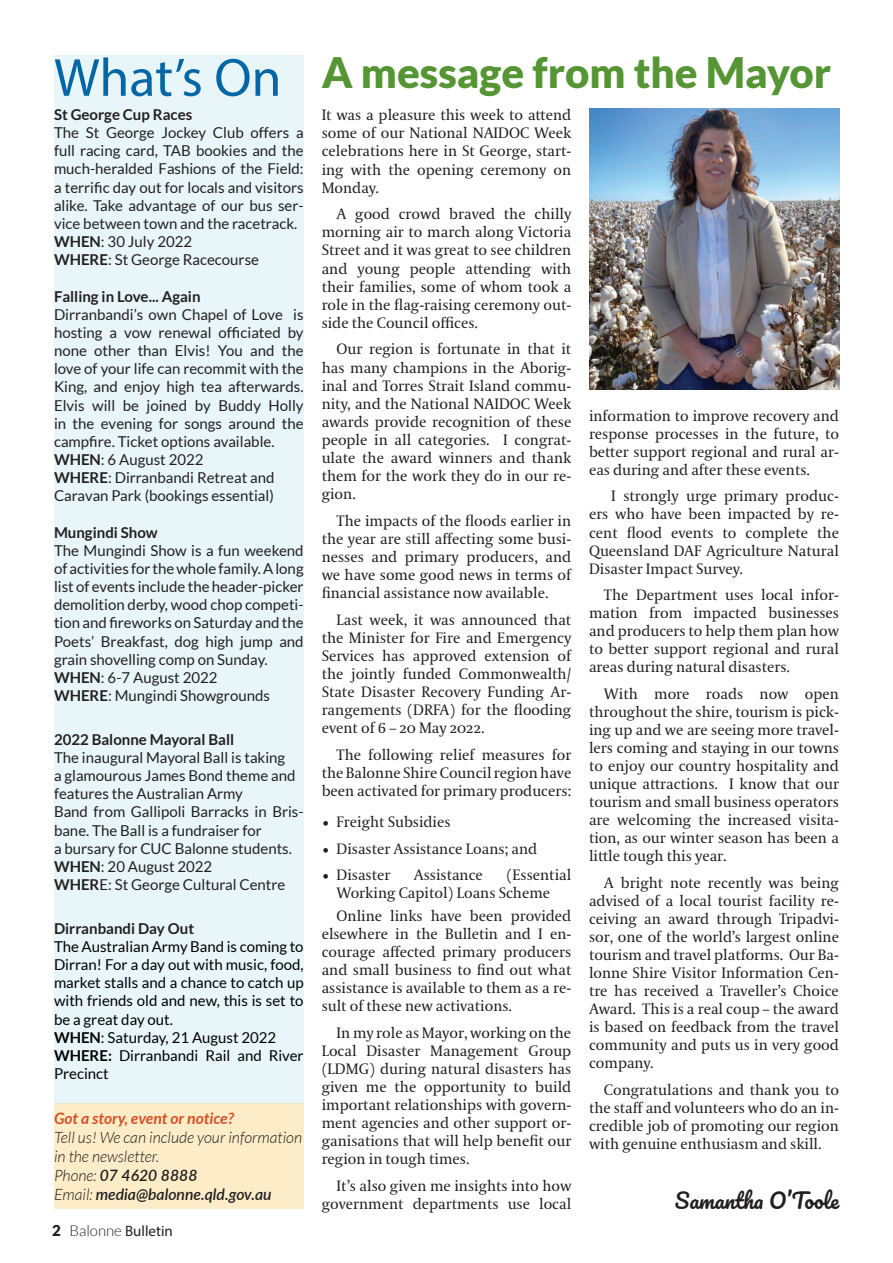
<style>
.page{position:relative;width:893px;height:1263px;background:#fff}
.page>*{position:absolute;margin:0;border:0;box-sizing:border-box;transform-origin:0 0}
.t1{font:54px "Myriad Pro";color:#0367a6}
.Heading{font:900 42px "Lato";color:#559534}
.Mayor_Sign{font:21px "Pacifico";color:#231f20}
.t2{font:italic 300 15.75px/18.9px "Lato";color:#231f20}
.t3{font:italic 600 15.75px "Lato";color:#231f20}
.t4{font:italic 700 15.75px "Lato";color:#d55227}
.Body_Text{font:15px/18.1px "Coranto 2";color:#231f20;text-align:justify}
.What_s_On{font:15px/18.1px "Lato";color:#231f20;text-align:justify}
.What_s_On-2{font:15px/18.1px "Lato";color:#000;text-align:justify}
.First_Paragraph{font:15px/18.1px "Coranto 2";color:#231f20;text-align:justify}
.What_s_On-3{font:700 15px "Lato";color:#231f20}
.t5{font:15px "Myriad Pro";color:#231f20}
.s1{font-weight:700}
.s2{font-weight:300}
.s3{font-family:"Lato";font-weight:900}
.s4{font-family:"Lato";font-weight:300}
</style>
<div class="page">
<div style="left:54px;top:55px;width:250px;height:1048px;background:#e8f6fa"></div>
<div style="left:54px;top:1103px;width:250px;height:106px;background:#fcecc7"></div>
<img style="left:589px;top:108px;width:250px;height:281px">
<p class="t1" style="left:54px;top:44px;width:229px">What’s On</p>
<p class="Heading" style="left:322px;top:48px;width:511px">A message from the Mayor</p>
<p class="What_s_On-3" style="left:54px;top:106px;width:140px">St George Cup Races</p>
<p class="What_s_On" style="left:54px;top:124px;width:251px">The St George Jockey Club offers a full racing card, TAB bookies and the much-heralded Fashions of the Field: a terrific day out for locals and visitors alike. Take advantage of our bus ser&shy;vice between town and the racetrack.</p>
<p class="What_s_On" style="left:54px;top:232px;width:140px"><span class="s1">WHEN</span>: 30 July 2022</p>
<p class="What_s_On" style="left:54px;top:251px;width:207px"><span class="s1">WHERE</span>: St George Racecourse</p>
<p class="What_s_On-3" style="left:54px;top:288px;width:148px">Falling in Love... Again</p>
<p class="What_s_On" style="left:54px;top:305px;width:251px">Dirranbandi’s own Chapel of Love is hosting a vow renewal officiated by none other than Elvis! You and the love of your life can recommit with the King, and enjoy high tea afterwards.<br>Elvis will be joined by Buddy Holly in the evening for songs around the campfire. Ticket options available.</p>
<p class="What_s_On" style="left:54px;top:450px;width:151px"><span class="s1">WHEN</span>: 6 August 2022</p>
<p class="What_s_On" style="left:54px;top:469px;width:222px"><span class="s1">WHERE</span>: Dirranbandi Retreat and<br>Caravan Park (bookings essential)</p>
<p class="What_s_On-3" style="left:54px;top:524px;width:105px">Mungindi Show</p>
<p class="What_s_On" style="left:54px;top:541px;width:251px">The Mungindi Show is a fun weekend of activities for the whole family. A long list of events include the header-picker demolition derby, wood chop competi&shy;tion and fireworks on Saturday and the Poets’ Breakfast, dog high jump and grain shovelling comp on Sunday.</p>
<p class="What_s_On" style="left:54px;top:668px;width:165px"><span class="s1">WHEN</span>: 6-7 August 2022</p>
<p class="What_s_On" style="left:54px;top:686px;width:217px"><span class="s1">WHERE</span>: Mungindi Showgrounds</p>
<p class="What_s_On-3" style="left:54px;top:731px;width:182px">2022 Balonne Mayoral Ball</p>
<p class="What_s_On" style="left:54px;top:748px;width:233px">The inaugural Mayoral Ball is taking</p>
<p class="What_s_On" style="left:54px;top:766px;width:243px">a glamourous James Bond theme and</p>
<p class="What_s_On" style="left:54px;top:785px;width:190px">features the Australian Army</p>
<p class="What_s_On" style="left:54px;top:803px;width:251px">Band from Gallipoli Barracks in Bris&shy;bane. The Ball is a fundraiser for</p>
<p class="What_s_On" style="left:54px;top:839px;width:239px">a bursary for CUC Balonne students.</p>
<p class="What_s_On" style="left:54px;top:857px;width:160px"><span class="s1">WHEN</span>: 20 August 2022</p>
<p class="What_s_On" style="left:54px;top:875px;width:233px"><span class="s1">WHER</span>E: St George Cultural Centre</p>
<p class="What_s_On-3" style="left:54px;top:920px;width:142px">Dirranbandi Day Out</p>
<p class="What_s_On-2" style="left:54px;top:937px;width:251px">The Australian Army Band is coming to Dirran! For a day out with music, food, market stalls and a chance to catch up with friends old and new, this is set to be a great day out.</p>
<p class="What_s_On-2" style="left:54px;top:1028px;width:224px"><span class="s1">WHEN</span>: Saturday, 21 August 2022</p>
<p class="What_s_On-2" style="left:54px;top:1046px;width:251px"><span class="s1">WHERE:</span> Dirranbandi Rail and River<br>Precinct</p>
<p class="t4" style="left:54px;top:1109px;width:181px">Got a story, event or notice?</p>
<p class="t2" style="left:54px;top:1128px;width:250px">Tell us! We can include your information in the newsletter.</p>
<p class="t3" style="left:54px;top:1164px;width:145px"><span class="s2">Phone:</span> 07 4620 8888</p>
<p class="t3" style="left:54px;top:1183px;width:219px"><span class="s2">Email:</span> media@balonne.qld.gov.au</p>
<p class="t5" style="left:52px;top:1221px;width:122px"><span class="s3">2</span> <span class="s4">Balonne</span> Bulletin</p>
<p class="First_Paragraph" style="left:322px;top:107px;width:251px">It was a pleasure this week to attend some of our National NAIDOC Week celebrations here in St George, start&shy;ing with the opening ceremony on Monday.</p>
<p class="Body_Text" style="left:322px;top:206px;width:251px;text-indent:15px">A good crowd braved the chilly morning air to march along Victoria Street and it was great to see children and young people attending with their families, some of whom took a role in the flag-raising ceremony out&shy;side the Council offices.</p>
<p class="Body_Text" style="left:322px;top:341px;width:251px;text-indent:15px">Our region is fortunate in that it has many champions in the Aborig&shy;inal and Torres Strait Island commu&shy;nity, and the National NAIDOC Week awards provide recognition of these people in all categories. I congrat&shy;ulate the award winners and thank them for the work they do in our re&shy;gion.</p>
<p class="Body_Text" style="left:322px;top:512px;width:251px;text-indent:15px">The impacts of the floods earlier in the year are still affecting some busi&shy;nesses and primary producers, and we have some good news in terms of financial assistance now available.</p>
<p class="Body_Text" style="left:322px;top:611px;width:251px;text-indent:15px">Last week, it was announced that the Minister for Fire and Emergency Services has approved extension of the jointly funded Commonwealth/ State Disaster Recovery Funding Ar&shy;rangements (DRFA) for the flooding event of 6 – 20 May 2022.</p>
<p class="Body_Text" style="left:322px;top:746px;width:251px;text-indent:15px">The following relief measures for the Balonne Shire Council region have been activated for primary producers:</p>
<p class="Body_Text" style="left:322px;top:813px;width:130px">• Freight Subsidies</p>
<p class="Body_Text" style="left:322px;top:840px;width:217px">• Disaster Assistance Loans; and</p>
<p class="Body_Text" style="left:322px;top:866px;width:70px">• Disaster</p>
<p class="Body_Text" style="left:414px;top:866px;width:71px">Assistance</p>
<p class="Body_Text" style="left:337px;top:866px;width:236px;text-indent:170px">(Essential<br>Working Capitol) Loans Scheme</p>
<p class="Body_Text" style="left:322px;top:907px;width:251px;text-indent:15px">Online links have been provided elsewhere in the Bulletin and I en&shy;courage affected primary producers and small business to find out what assistance is available to them as a re&shy;sult of these new activations.</p>
<p class="Body_Text" style="left:322px;top:1024px;width:251px;text-indent:15px">In my role as Mayor, working on the Local Disaster Management Group (LDMG) during natural disasters has given me the opportunity to build important relationships with govern&shy;ment agencies and other support or&shy;ganisations that will help benefit our region in tough times.</p>
<p class="Body_Text" style="left:322px;top:1177px;width:251px;text-align:right">It’s also given me insights into how government departments use local</p>
<p class="Body_Text" style="left:589px;top:407px;width:251px">information to improve recovery and response processes in the future, to better support regional and rural ar&shy;eas during and after these events.</p>
<p class="Body_Text" style="left:589px;top:488px;width:251px;text-indent:22px">I strongly urge primary produc&shy;ers who have been impacted by re&shy;cent flood events to complete the Queensland DAF Agriculture Natural Disaster Impact Survey.</p>
<p class="Body_Text" style="left:589px;top:587px;width:251px;text-indent:15px">The Department uses local infor&shy;mation from impacted businesses and producers to help them plan how to better support regional and rural areas during natural disasters.</p>
<p class="Body_Text" style="left:589px;top:685px;width:251px;text-indent:15px">With more roads now open throughout the shire, tourism is pick&shy;ing up and we are seeing more travel&shy;lers coming and staying in our towns to enjoy our country hospitality and unique attractions. I know that our tourism and small business operators are welcoming the increased visita&shy;tion, as our winter season has been a little tough this year.</p>
<p class="Body_Text" style="left:589px;top:874px;width:251px;text-indent:15px">A bright note recently was being advised of a local tourist facility re&shy;ceiving an award through Tripadvi&shy;sor, one of the world’s largest online tourism and travel platforms. Our Ba&shy;lonne Shire Visitor Information Cen&shy;tre has received a Traveller’s Choice Award. This is a real coup – the award is based on feedback from the travel community and puts us in very good company.</p>
<p class="Body_Text" style="left:589px;top:1081px;width:251px;text-indent:15px">Congratulations and thank you to the staff and volunteers who do an in&shy;credible job of promoting our region with genuine enthusiasm and skill.</p>
<p class="Mayor_Sign" style="left:675px;top:1189px;width:166px">Samantha O’Toole</p>
</div>
